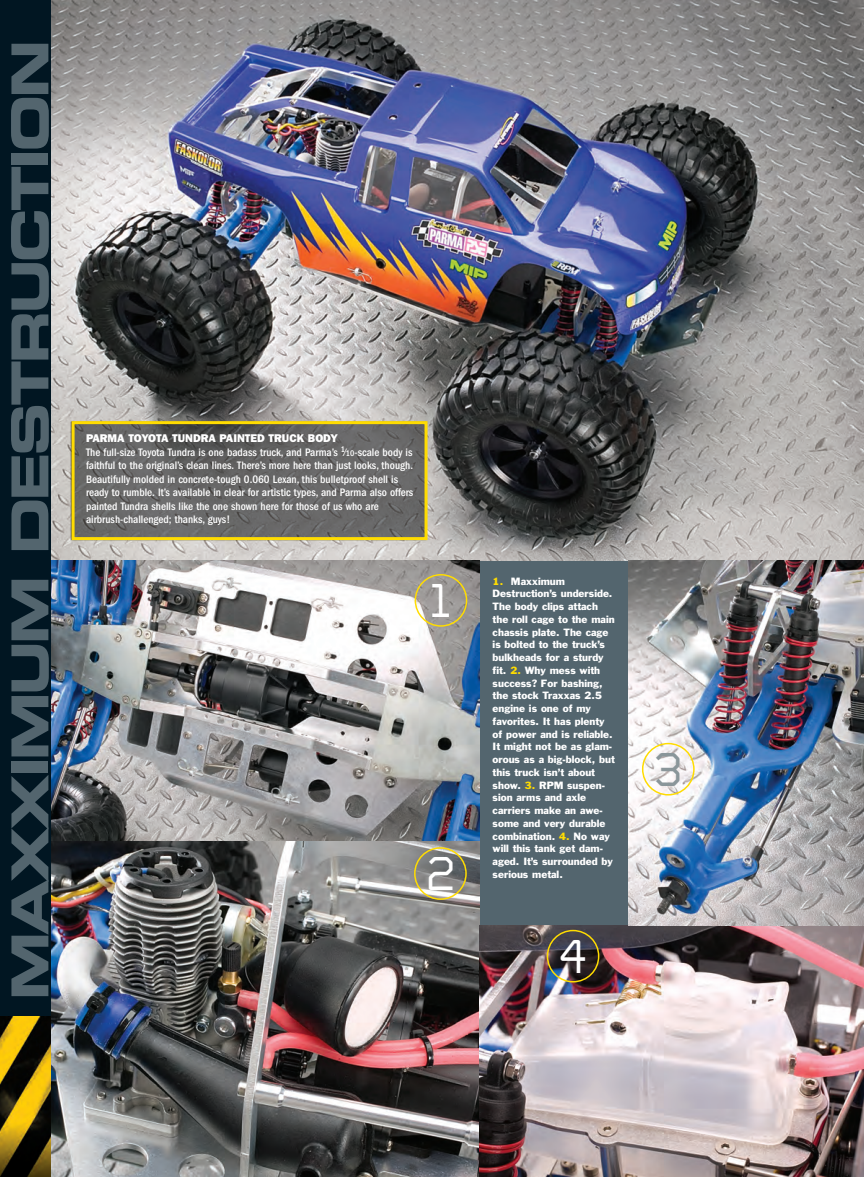
<style>
.page{position:relative;width:864px;height:1177px;background:#fff}
.page>*{position:absolute;margin:0;border:0;box-sizing:border-box;transform-origin:0 0}
.t1{font:51px "Eurostile Bold Extended Two";letter-spacing:-.06em;color:#53656e}
.t2{font:49.5px "CA Monodon";color:#fff}
.t3{font:49.5px "CA Monodon";color:#8a969a}
.t4{font:500 condensed 11.25px/13.5px "Franklin Gothic";color:#fff}
.t5{font:9.75px/12.8px "Franklin Gothic";color:#fff}
.s1{font-weight:800;font-stretch:normal}
.s2{font-size:8.4px}
.s3{color:#ffdc01}
</style>
<div class="page">
<img style="left:0;top:0;width:864px;height:1176px">
<h1 class="t1" style="left:11px;top:1000px;width:961px;rotate:-90deg">MAXXIMUM DESTRUCTION</h1>
<p class="t4" style="left:86px;top:433px;width:329px"><span class="s1">PARMA TOYOTA TUNDRA PAINTED TRUCK BODY<br></span>The full-size Toyota Tundra is one badass truck, and Parma’s <sup>1</sup>⁄<span class="s2">10</span>-scale body is faithful to the original’s clean lines. There’s more here than just looks, though.<br>Beautifully molded in concrete-tough 0.060 Lexan, this bulletproof shell is ready to rumble. It’s available in clear for artistic types, and Parma also offers painted Tundra shells like the one shown here for those of us who are airbrush-challenged; thanks, guys!</p>
<h2 class="t2" style="left:431px;top:581px;width:21px">1</h2>
<h2 class="t2" style="left:426px;top:854px;width:29px">2</h2>
<p class="t5" style="left:492px;top:575px;width:124px"><span class="s3">1.</span> Maxximum<br>Destruction’s underside.<br>The body clips attach the roll cage to the main chassis plate. The cage is bolted to the truck’s bulkheads for a sturdy fit. <span class="s3">2.</span> Why mess with success? For bashing, the stock Traxxas 2.5 engine is one of my favorites. It has plenty of power and is reliable.<br>It might not be as glam&shy;orous as a big-block, but this truck isn’t about show. <span class="s3">3.</span> RPM suspen&shy;sion arms and axle carriers make an awe&shy;some and very durable combination. <span class="s3">4.</span> No way will this tank get dam&shy;aged. It’s surrounded by serious metal.</p>
<h2 class="t2" style="left:559px;top:936px;width:29px">4</h2>
<h2 class="t3" style="left:654px;top:749px;width:29px">3</h2>
</div>
